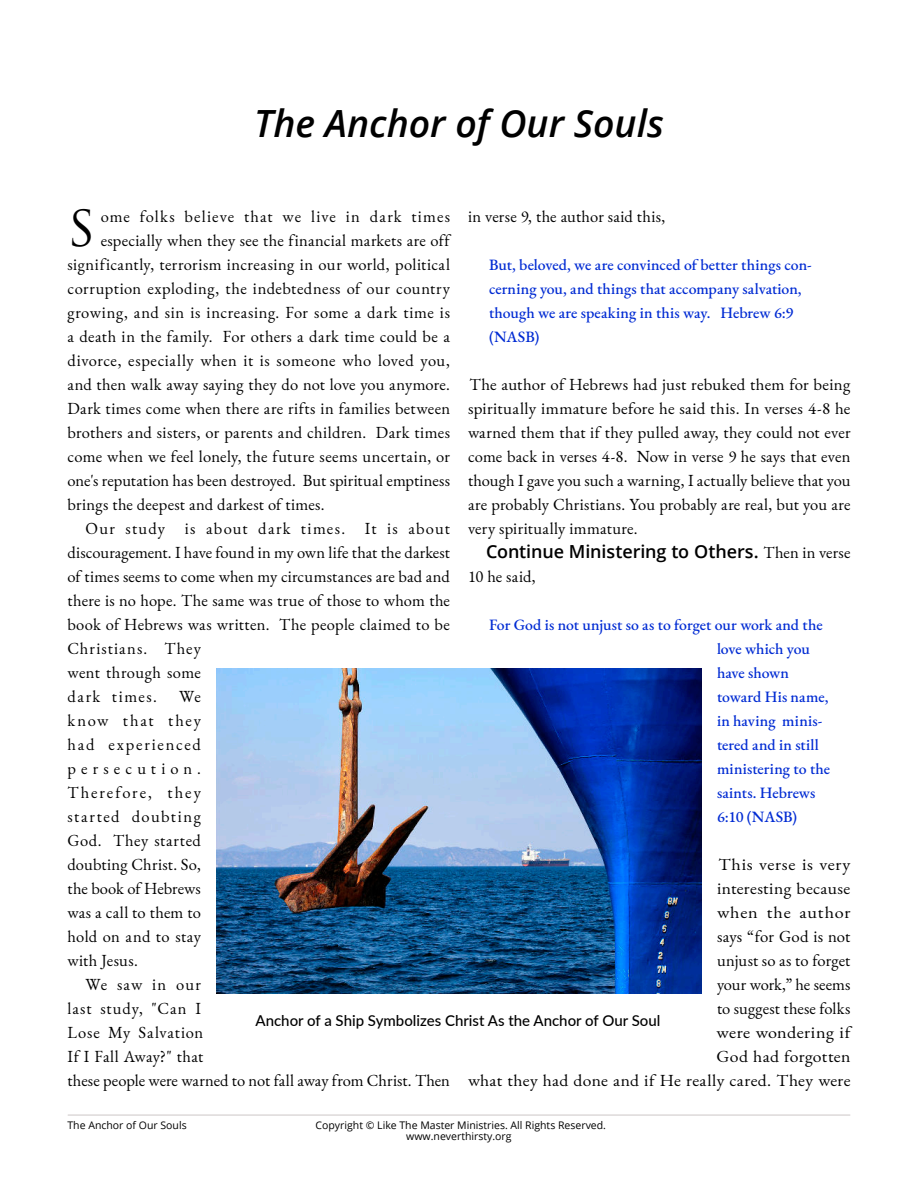
<style>
.page{position:relative;width:918px;height:1188px;background:#fff}
.page>*{position:absolute;margin:0;border:0;box-sizing:border-box;transform-origin:0 0}
.t1{font:48.3px "Trajan Pro 3";color:#000}
.t2{font:italic 600 37.5px "Open Sans";color:#000}
.t3{font:600 18px "Open Sans";letter-spacing:-.01em;color:#000}
.t4{font:16.5px/24px "EB Garamond";letter-spacing:.02em;color:#000;text-align:justify}
.t5{font:16.5px/24px "EB Garamond";letter-spacing:.02em;color:#000;text-align:right;scale:1.1 1}
.t6{font:16.5px "EB Garamond";color:#000}
.t7{font:16.5px "EB Garamond";letter-spacing:.065em;color:#000}
.t8{font:16.5px "EB Garamond";letter-spacing:.075em;color:#000}
.t9{font:16.5px "EB Garamond";letter-spacing:.095em;color:#000}
.t10{font:500 15.75px/24px "EB Garamond";color:#002bd3}
.t11{font:500 15px "Lato";color:#000}
.t12{font:10.5px "Open Sans";color:#000}
.s1{font-family:"EB Garamond";font-weight:400;font-size:16.5px}
</style>
<div class="page">
<hr style="left:68px;top:1114px;width:782px;height:2px;background:#d2cccd">
<img style="left:216px;top:669px;width:486px;height:324px">
<h2 class="t2" style="left:254px;top:108px;width:411px">The Anchor of Our Souls</h2>
<h1 class="t1" style="left:68px;top:201px;width:29px">S</h1>
<p class="t7" style="left:101px;top:210px;width:351px">ome folks believe that we live in dark times</p>
<p class="t4" style="left:468px;top:207px;width:199px">in verse 9, the author said this,</p>
<p class="t10" style="left:489px;top:255px;width:324px">But, beloved, we are convinced of better things con&shy;cerning you, and things that accompany salvation, though we are speaking in this way. Hebrew 6:9 (NASB)</p>
<p class="t4" style="left:468px;top:375px;width:384px">The author of Hebrews had just rebuked them for being spiritually immature before he said this. In verses 4-8 he warned them that if they pulled away, they could not ever come back in verses 4-8. Now in verse 9 he says that even though I gave you such a warning, I actually believe that you are probably Christians. You probably are real, but you are very spiritually immature.</p>
<p class="t3" style="left:486px;top:544px;width:366px">Continue Ministering to Others. <span class="s1">Then in verse</span></p>
<p class="t4" style="left:468px;top:567px;width:69px">10 he said,</p>
<p class="t10" style="left:717px;top:615px;width:115px;text-indent:-228px">For God is not unjust so as to forget our work and the love which you have shown toward His name, in having minis&shy;tered and in still ministering to the saints. Hebrews<br>6:10 (NASB)</p>
<p class="t5" style="left:468px;top:855px;width:349px">This verse is very<br>interesting because<br>when the author<br>says “for God is not<br>unjust so as to forget<br>your work,” he seems<br>to suggest these folks<br>were wondering if<br>God had forgotten<br>what they had done and if He really cared. They were</p>
<p class="t4" style="left:101px;top:231px;width:351px">especially when they see the financial markets are off</p>
<p class="t4" style="left:67px;top:255px;width:384px">significantly, terrorism increasing in our world, political</p>
<p class="t4" style="left:67px;top:279px;width:384px">corruption exploding, the indebtedness of our country</p>
<p class="t4" style="left:67px;top:303px;width:384px">growing, and sin is increasing. For some a dark time is</p>
<p class="t4" style="left:67px;top:327px;width:384px">a death in the family. For others a dark time could be a</p>
<p class="t4" style="left:67px;top:351px;width:384px">divorce, especially when it is someone who loved you,</p>
<p class="t4" style="left:67px;top:375px;width:384px">and then walk away saying they do not love you anymore.</p>
<p class="t4" style="left:67px;top:399px;width:384px">Dark times come when there are rifts in families between</p>
<p class="t4" style="left:67px;top:423px;width:384px">brothers and sisters, or parents and children. Dark times</p>
<p class="t4" style="left:67px;top:447px;width:384px">come when we feel lonely, the future seems uncertain, or</p>
<p class="t6" style="left:67px;top:474px;width:384px">one's reputation has been destroyed. But spiritual emptiness</p>
<p class="t4" style="left:67px;top:495px;width:259px">brings the deepest and darkest of times.</p>
<p class="t8" style="left:85px;top:522px;width:366px">Our study is about dark times. It is about</p>
<p class="t6" style="left:67px;top:546px;width:384px">discouragement. I have found in my own life that the darkest</p>
<p class="t4" style="left:67px;top:567px;width:384px">of times seems to come when my circumstances are bad and</p>
<p class="t4" style="left:67px;top:591px;width:384px">there is no hope. The same was true of those to whom the</p>
<p class="t4" style="left:67px;top:615px;width:384px">book of Hebrews was written. The people claimed to be</p>
<p class="t7" style="left:67px;top:642px;width:135px">Christians. They</p>
<p class="t4" style="left:67px;top:663px;width:135px">went through some</p>
<p class="t9" style="left:67px;top:690px;width:91px">dark times.</p>
<p class="t4" style="left:67px;top:687px;width:135px;text-indent:112px">We know that they had experienced persecution.<br>Therefore, they started doubting God. They started doubting Christ. So, the book of Hebrews was a call to them to hold on and to stay with Jesus.</p>
<p class="t4" style="left:67px;top:975px;width:384px;text-align:left;text-indent:18px">We saw in our<br>last study, "Can I<br>Lose My Salvation<br>If I Fall Away?" that<br>these people were warned to not fall away from Christ. Then</p>
<p class="t11" style="left:255px;top:1015px;width:406px">Anchor of a Ship Symbolizes Christ As the Anchor of Our Soul</p>
<p class="t12" style="left:67px;top:1121px;width:121px">The Anchor of Our Souls</p>
<p class="t12" style="left:316px;top:1121px;width:292px">Copyright © Like The Master Ministries. All Rights Reserved.</p>
<p class="t12" style="left:406px;top:1132px;width:107px">www.neverthirsty.org</p>
</div>
